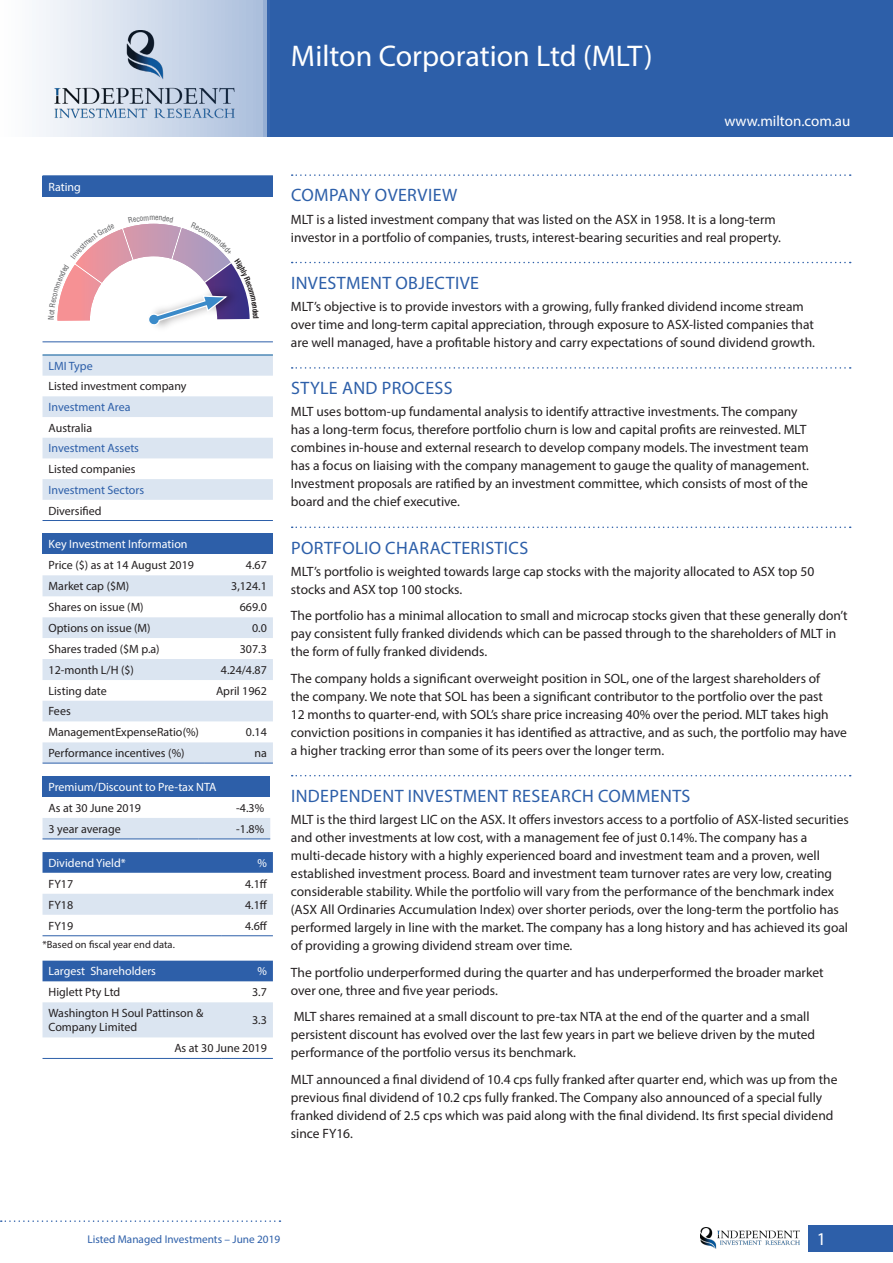
<style>
.page{position:relative;width:893px;height:1263px;background:#fff}
.page>*{position:absolute;margin:0;border:0;box-sizing:border-box;transform-origin:0 0}
.Title{font:30px "Myriad Pro";color:#fff}
.Header_1{font:18px "Myriad Pro";letter-spacing:.02em;color:#2d5fa9}
.t1{font:18px "Myriad Pro";color:#fff}
.companyheading{font:15px "Myriad Pro";color:#fff}
.Body_Text{font:13.5px/18px "Myriad Pro";color:#231f20}
.Table_text{font:12px/14.4px "Myriad Pro";color:#231f20}
.Table_header{font:12px "Myriad Pro";color:#fff}
.Table_header-2{font:12px "Myriad Pro";color:#2d5fa9}
.t2{font:11.25px "Myriad Pro";color:#2d5fa9}
.Source{font:10.5px "Myriad Pro";color:#231f20}
</style>
<div class="page">
<div style="left:808px;top:1225px;width:85px;height:26px;background:#2d5fa9"></div>
<svg style="left:39px;top:0;width:854px;height:136px;background:#557db8"></svg>
<img style="left:700px;top:1227px;width:99px;height:21px">
<svg style="left:1px;top:1220px;width:279px;height:2px"></svg>
<div style="left:43px;top:176px;width:230px;height:20px;background:#2d5fa9"></div>
<hr style="left:43px;top:342px;width:230px;height:1px;background:#2d5fa9">
<svg style="left:43px;top:356px;width:230px;height:144px"></svg>
<hr style="left:43px;top:520px;width:230px;height:1px;background:#2d5fa9">
<hr style="left:43px;top:355px;width:230px;height:1px;background:#015698">
<div style="left:43px;top:534px;width:230px;height:20px;background:#2d5fa9"></div>
<svg style="left:43px;top:575px;width:230px;height:188px"></svg>
<hr style="left:43px;top:763px;width:162px;height:1px;background:#2d5fa9">
<hr style="left:205px;top:763px;width:68px;height:1px;background:#2d5fa9">
<div style="left:43px;top:776px;width:227px;height:21px;background:#2d5fa9"></div>
<div style="left:43px;top:818px;width:227px;height:20px;background:#dbe5f1"></div>
<hr style="left:43px;top:838px;width:155px;height:1px;background:#2d5fa9">
<hr style="left:198px;top:838px;width:72px;height:1px;background:#2d5fa9">
<svg style="left:43px;top:852px;width:230px;height:21px;background:#3061aa"></svg>
<div style="left:43px;top:894px;width:230px;height:21px;background:#dbe5f1"></div>
<hr style="left:43px;top:935px;width:178px;height:1px;background:#2d5fa9">
<hr style="left:221px;top:935px;width:52px;height:1px;background:#2d5fa9">
<div style="left:43px;top:961px;width:230px;height:20px;background:#2d5fa9"></div>
<div style="left:43px;top:1002px;width:230px;height:35px;background:#dbe5f1"></div>
<hr style="left:43px;top:1058px;width:178px;height:1px;background:#2d5fa9">
<hr style="left:221px;top:1058px;width:52px;height:1px;background:#2d5fa9">
<svg style="left:292px;top:174px;width:559px;height:2px"></svg>
<svg style="left:292px;top:262px;width:559px;height:1px"></svg>
<svg style="left:292px;top:367px;width:559px;height:2px"></svg>
<svg style="left:292px;top:526px;width:559px;height:2px"></svg>
<svg style="left:292px;top:775px;width:559px;height:1px"></svg>
<svg style="left:289px;top:63px;width:11px;height:7px"></svg>
<svg style="left:57px;top:223px;width:193px;height:104px"></svg>
<p class="Table_header" style="left:49px;top:179px;width:34px">Rating</p>
<p class="Table_header-2" style="left:49px;top:358px;width:46px">LMI Type</p>
<p class="Table_text" style="left:49px;top:379px;width:139px">Listed investment company</p>
<p class="Table_header-2" style="left:49px;top:400px;width:83px">Investment Area</p>
<p class="Table_text" style="left:49px;top:420px;width:45px">Australia</p>
<p class="Table_header-2" style="left:49px;top:441px;width:92px">Investment Assets</p>
<p class="Table_text" style="left:49px;top:462px;width:89px">Listed companies</p>
<p class="Table_header-2" style="left:49px;top:482px;width:97px">Investment Sectors</p>
<p class="Table_text" style="left:49px;top:503px;width:55px">Diversified</p>
<p class="Table_header" style="left:49px;top:537px;width:141px">Key Investment Information</p>
<p class="Table_text" style="left:49px;top:558px;width:147px">Price ($) as at 14 August 2019</p>
<p class="Table_text" style="left:246px;top:558px;width:22px">4.67</p>
<p class="Table_text" style="left:49px;top:579px;width:82px">Market cap ($M)</p>
<p class="Table_text" style="left:231px;top:579px;width:37px">3,124.1</p>
<p class="Table_text" style="left:49px;top:600px;width:97px">Shares on issue (M)</p>
<p class="Table_text" style="left:240px;top:600px;width:29px">669.0</p>
<p class="Table_text" style="left:49px;top:621px;width:104px">Options on issue (M)</p>
<p class="Table_text" style="left:252px;top:621px;width:16px">0.0</p>
<p class="Table_text" style="left:49px;top:641px;width:113px">Shares traded ($M p.a)</p>
<p class="Table_text" style="left:240px;top:642px;width:29px">307.3</p>
<p class="Table_text" style="left:49px;top:662px;width:87px">12-month L/H ($)</p>
<p class="Table_text" style="left:221px;top:663px;width:48px">4.24/4.87</p>
<p class="Table_text" style="left:49px;top:683px;width:60px">Listing date</p>
<p class="Table_text" style="left:216px;top:683px;width:52px">April 1962</p>
<p class="Table_text" style="left:49px;top:704px;width:24px">Fees</p>
<p class="Table_text" style="left:49px;top:725px;width:152px">Management Expense Ratio (%)</p>
<p class="Table_text" style="left:246px;top:725px;width:22px">0.14</p>
<p class="Table_text" style="left:49px;top:746px;width:138px">Performance incentives (%)</p>
<p class="Table_text" style="left:254px;top:746px;width:14px">na</p>
<p class="Table_header" style="left:49px;top:779px;width:169px">Premium/Discount to Pre-tax NTA</p>
<p class="Table_text" style="left:49px;top:800px;width:94px">As at 30 June 2019</p>
<p class="Table_text" style="left:236px;top:800px;width:29px">-4.3%</p>
<p class="Table_text" style="left:49px;top:821px;width:74px">3 year average</p>
<p class="Table_text" style="left:236px;top:821px;width:29px">-1.8%</p>
<p class="Table_header" style="left:49px;top:855px;width:79px">Dividend Yield*</p>
<p class="Table_header" style="left:257px;top:855px;width:11px">%</p>
<p class="Table_text" style="left:49px;top:876px;width:26px">FY17</p>
<p class="Table_text" style="left:245px;top:876px;width:24px">4.1ff</p>
<p class="Table_text" style="left:49px;top:897px;width:26px">FY18</p>
<p class="Table_text" style="left:245px;top:897px;width:24px">4.1ff</p>
<p class="Table_text" style="left:49px;top:918px;width:26px">FY19</p>
<p class="Table_text" style="left:245px;top:918px;width:24px">4.6ff</p>
<p class="Source" style="left:43px;top:938px;width:134px">*Based on fiscal year end data.</p>
<p class="Table_header" style="left:49px;top:964px;width:109px">Largest Shareholders</p>
<p class="Table_header" style="left:257px;top:964px;width:11px">%</p>
<p class="Table_text" style="left:49px;top:985px;width:73px">Higlett Pty Ltd</p>
<p class="Table_text" style="left:252px;top:985px;width:16px">3.7</p>
<p class="Table_text" style="left:49px;top:1005px;width:156px">Washington H Soul Pattinson &amp;<br>Company Limited</p>
<p class="Table_text" style="left:252px;top:1013px;width:16px">3.3</p>
<p class="Table_text" style="left:174px;top:1041px;width:94px">As at 30 June 2019</p>
<p class="Title" style="left:291px;top:37px;width:363px">Milton Corporation Ltd (MLT)</p>
<p class="companyheading" style="left:724px;top:112px;width:128px">www.milton.com.au</p>
<p class="Header_1" style="left:291px;top:184px;width:168px">COMPANY OVERVIEW</p>
<p class="Body_Text" style="left:291px;top:210px;width:492px">MLT is a listed investment company that was listed on the ASX in 1958. It is a long-term investor in a portfolio of companies, trusts, interest-bearing securities and real property.</p>
<p class="Header_1" style="left:291px;top:272px;width:190px">INVESTMENT OBJECTIVE</p>
<p class="Body_Text" style="left:291px;top:297px;width:526px">MLT’s objective is to provide investors with a growing, fully franked dividend income stream over time and long-term capital appreciation, through exposure to ASX-listed companies that are well managed, have a profitable history and carry expectations of sound dividend growth.</p>
<p class="Header_1" style="left:291px;top:377px;width:163px">STYLE AND PROCESS</p>
<p class="Body_Text" style="left:291px;top:403px;width:519px">MLT uses bottom-up fundamental analysis to identify attractive investments. The company has a long-term focus, therefore portfolio churn is low and capital profits are reinvested. MLT combines in-house and external research to develop company models. The investment team has a focus on liaising with the company management to gauge the quality of management.<br>Investment proposals are ratified by an investment committee, which consists of most of the board and the chief executive.</p>
<p class="Header_1" style="left:291px;top:536px;width:239px">PORTFOLIO CHARACTERISTICS</p>
<p class="Body_Text" style="left:291px;top:562px;width:525px">MLT’s portfolio is weighted towards large cap stocks with the majority allocated to ASX top 50 stocks and ASX top 100 stocks.</p>
<p class="Body_Text" style="left:291px;top:607px;width:558px">The portfolio has a minimal allocation to small and microcap stocks given that these generally don’t pay consistent fully franked dividends which can be passed through to the shareholders of MLT in the form of fully franked dividends.</p>
<p class="Body_Text" style="left:291px;top:669px;width:558px">The company holds a significant overweight position in SOL, one of the largest shareholders of<br>the company. We note that SOL has been a significant contributor to the portfolio over the past<br>12 months to quarter-end, with SOL’s share price increasing 40% over the period. MLT takes high conviction positions in companies it has identified as attractive, and as such, the portfolio may have a higher tracking error than some of its peers over the longer term.</p>
<p class="Header_1" style="left:291px;top:785px;width:401px">INDEPENDENT INVESTMENT RESEARCH COMMENTS</p>
<p class="Body_Text" style="left:291px;top:810px;width:559px">MLT is the third largest LIC on the ASX. It offers investors access to a portfolio of ASX-listed securities and other investments at low cost, with a management fee of just 0.14%. The company has a multi-decade history with a highly experienced board and investment team and a proven, well established investment process. Board and investment team turnover rates are very low, creating considerable stability. While the portfolio will vary from the performance of the benchmark index (ASX All Ordinaries Accumulation Index) over shorter periods, over the long-term the portfolio has performed largely in line with the market. The company has a long history and has achieved its goal of providing a growing dividend stream over time.</p>
<p class="Body_Text" style="left:291px;top:963px;width:534px">The portfolio underperformed during the quarter and has underperformed the broader market over one, three and five year periods.</p>
<p class="Body_Text" style="left:291px;top:1007px;width:526px">MLT shares remained at a small discount to pre-tax NTA at the end of the quarter and a small persistent discount has evolved over the last few years in part we believe driven by the muted performance of the portfolio versus its benchmark.</p>
<p class="Body_Text" style="left:291px;top:1070px;width:548px">MLT announced a final dividend of 10.4 cps fully franked after quarter end, which was up from the previous final dividend of 10.2 cps fully franked. The Company also announced of a special fully franked dividend of 2.5 cps which was paid along with the final dividend. Its first special dividend since FY16.</p>
<p class="t2" style="left:87px;top:1232px;width:194px">Listed Managed Investments – June 2019</p>
<h2 class="t1" style="left:817px;top:1227px;width:11px">1</h2>
</div>
